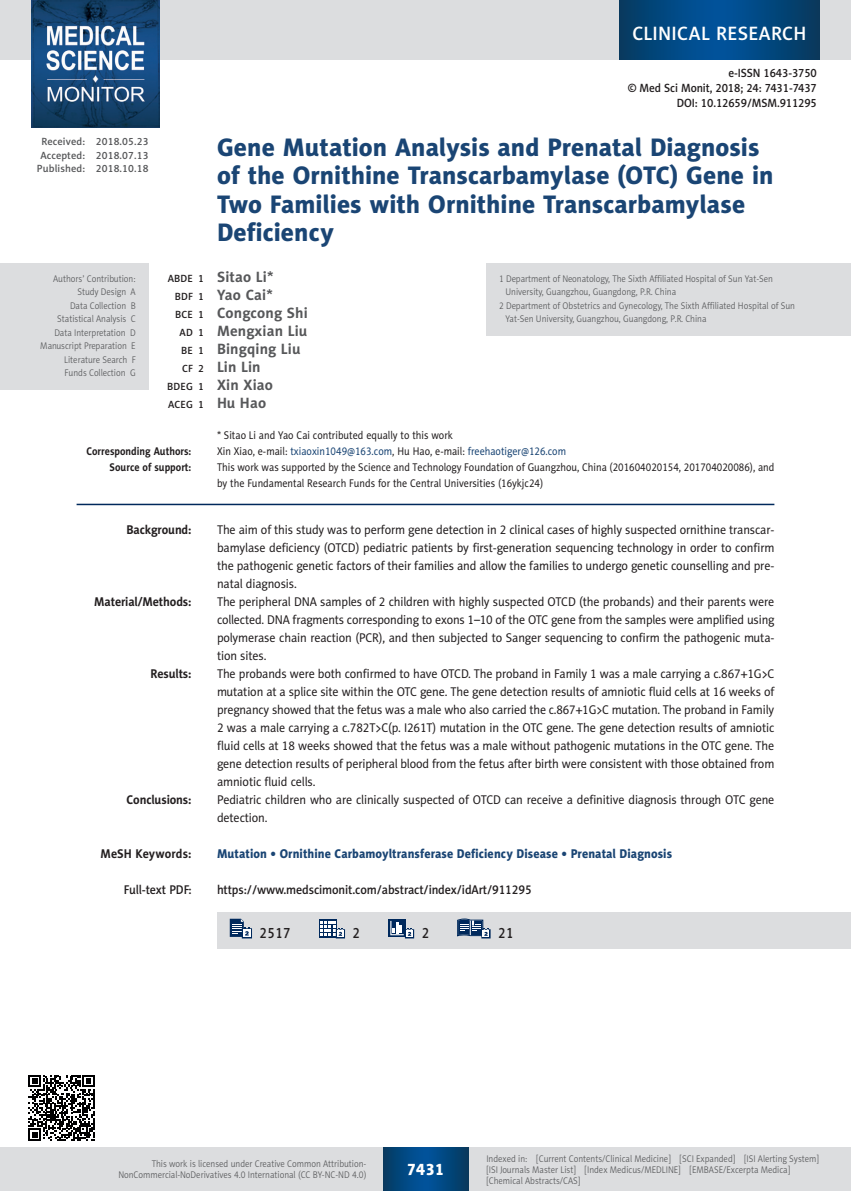
<style>
.page{position:relative;width:851px;height:1191px;background:#fff}
.page>*{position:absolute;margin:0;border:0;box-sizing:border-box;transform-origin:0 0}
.MSM_Tytul{font:25.5px/28.5px "Naomi Sans EFN Heavy";color:#1a4574}
.t1{font:19.5px "Naomi Sans EFN Medium";letter-spacing:.015em;color:#fff}
.t2{font:16.5px "Naomi Sans EFN Heavy";color:#fff}
.MSM_Autorzy{font:700 15px "Naomi Sans EFN";letter-spacing:.01em;color:#57585a}
.MSM_dane{font:15px "Naomi Sans EFN Medium";letter-spacing:.03em;color:#231f20;scale:.9 1}
.MSM_Summary_body{font:12.75px/18px "Naomi Sans EFN";letter-spacing:-.01em;color:#231f20;text-align:justify;scale:.95 1}
.MSM_keywords{font:12.75px "Naomi Sans EFN Heavy";letter-spacing:.005em;color:#1a4574;scale:.95 1}
.MSM_full_text_pdf{font:12.75px "Naomi Sans EFN Medium";letter-spacing:-.01em;color:#231f20;scale:.95 1}
.MSM_Summary_body-2{font:700 12.75px "Naomi Sans EFN";letter-spacing:-.01em;color:#231f20;scale:.95 1}
.MSM_keywords-2{font:700 12.75px "Naomi Sans EFN";letter-spacing:.005em;color:#231f20;scale:.95 1}
.MSM_full_text_pdf-2{font:12px "Naomi Sans EFN Medium";letter-spacing:-.01em;color:#231f20;scale:.95 1}
.MSM_Support{font:11.25px/15.8px "Naomi Sans EFN";color:#231f20;scale:.9 1}
.MSM_Adres{font:11.25px "Naomi Sans EFN";color:#1a4574;scale:.9 1}
.MSM_Adres-2{font:11.25px "Naomi Sans EFN";color:#231f20;scale:.9 1}
.MSM_Adres-3{font:700 11.25px "Naomi Sans EFN";color:#231f20;scale:.9 1}
.MSM_Support-2{font:700 11.25px "Naomi Sans EFN";color:#231f20;scale:.9 1}
.t3{font:10.5px "Naomi Sans EFN Medium";letter-spacing:.01em;color:#57585a}
.MSM_Autorzy-2{font:10.5px "Naomi Sans EFN Medium";color:#231f20}
.MSM_Afiliacja{font:9.75px/11.2px "Naomi Sans EFN Light";color:#57585a;scale:.9 1}
.s1{font-family:"Naomi Sans EFN Medium";font-weight:400;font-size:10.5px;color:#231f20}
.s2{font-family:"Naomi Sans EFN";font-weight:700;font-size:15px;color:#57585a}
.s3{color:#231f20}
</style>
<div class="page">
<div style="left:217px;top:912px;width:633px;height:36px;background:#dcdddf"></div>
<svg style="left:230px;top:918px;width:22px;height:20px"></svg>
<div style="left:319px;top:919px;width:17px;height:18px;background:#00295c"></div>
<svg style="left:320px;top:920px;width:25px;height:18px"></svg>
<div style="left:388px;top:919px;width:18px;height:18px;background:#00295c"></div>
<svg style="left:390px;top:921px;width:24px;height:17px"></svg>
<svg style="left:457px;top:918px;width:33px;height:20px"></svg>
<hr style="left:77px;top:504px;width:697px;height:1px;background:#00295c">
<div style="left:0;top:264px;width:148px;height:126px;background:#dcdddf"></div>
<div style="left:486px;top:264px;width:364px;height:72px;background:#dcdddf"></div>
<svg style="left:28px;top:1075px;width:67px;height:66px"></svg>
<div style="left:0;top:1148px;width:850px;height:43px;background:#dcdddf"></div>
<svg style="left:383px;top:1147px;width:85px;height:43px"></svg>
<div style="left:0;top:0;width:850px;height:60px;background:#dcdddf"></div>
<svg style="left:619px;top:0;width:200px;height:60px"></svg>
<img style="left:32px;top:0;width:127px;height:128px">
<h2 class="t1" style="left:632px;top:22px;width:175px">CLINICAL RESEARCH</h2>
<p class="MSM_full_text_pdf-2" style="left:728px;top:66px;width:95px">e-ISSN 1643-3750</p>
<p class="MSM_full_text_pdf-2" style="left:627px;top:81px;width:201px">© Med Sci Monit, 2018; 24: 7431-7437</p>
<p class="MSM_full_text_pdf-2" style="left:676px;top:96px;width:149px">DOI: 10.12659/MSM.911295</p>
<p class="MSM_Tytul" style="left:217px;top:132px;width:558px">Gene Mutation Analysis and Prenatal Diagnosis of the Ornithine Transcarbamylase (OTC) Gene in Two Families with Ornithine Transcarbamylase Deficiency</p>
<p class="MSM_Autorzy" style="left:168px;top:268px;width:107px"><span class="s1">ABDE 1</span> Sitao Li*</p>
<p class="MSM_Autorzy" style="left:175px;top:286px;width:100px"><span class="s1">BDF 1</span> Yao Cai*</p>
<p class="MSM_Autorzy" style="left:175px;top:304px;width:134px"><span class="s1">BCE 1</span> Congcong Shi</p>
<p class="MSM_Autorzy" style="left:179px;top:322px;width:129px"><span class="s1">AD 1</span> Mengxian Liu</p>
<p class="MSM_Autorzy" style="left:181px;top:340px;width:121px"><span class="s1">BE 1</span> Bingqing Liu</p>
<p class="MSM_Autorzy" style="left:182px;top:358px;width:80px"><span class="s1">CF 2</span> Lin Lin</p>
<p class="MSM_Autorzy" style="left:167px;top:376px;width:107px"><span class="s1">BDEG 1</span> Xin Xiao</p>
<p class="MSM_Autorzy-2" style="left:168px;top:398px;width:99px">ACEG 1 <span class="s2">Hu Hao</span></p>
<p class="MSM_Adres-2" style="left:217px;top:429px;width:263px">* Sitao Li and Yao Cai contributed equally to this work</p>
<p class="MSM_Adres-3" style="left:86px;top:445px;width:118px">Corresponding Authors:</p>
<p class="MSM_Adres" style="left:217px;top:445px;width:389px"><span class="s3">Xin Xiao, e-mail:</span> txiaoxin1049@163.com<span class="s3">, Hu Hao, e-mail:</span> freehaotiger@126.com</p>
<p class="MSM_Support-2" style="left:110px;top:460px;width:92px">Source of support:</p>
<p class="MSM_Support" style="left:217px;top:459px;width:620px">This work was supported by the Science and Technology Foundation of Guangzhou, China (201604020154, 201704020086), and by the Fundamental Research Funds for the Central Universities (16ykjc24)</p>
<p class="MSM_Summary_body-2" style="left:126px;top:522px;width:70px">Background:</p>
<p class="MSM_Summary_body" style="left:217px;top:521px;width:588px">The aim of this study was to perform gene detection in 2 clinical cases of highly suspected ornithine transcar&shy;bamylase deficiency (OTCD) pediatric patients by first-generation sequencing technology in order to confirm the pathogenic genetic factors of their families and allow the families to undergo genetic counselling and pre&shy;natal diagnosis.</p>
<p class="MSM_Summary_body-2" style="left:94px;top:594px;width:104px">Material/Methods:</p>
<p class="MSM_Summary_body" style="left:217px;top:593px;width:588px">The peripheral DNA samples of 2 children with highly suspected OTCD (the probands) and their parents were collected. DNA fragments corresponding to exons 1–10 of the OTC gene from the samples were amplified using polymerase chain reaction (PCR), and then subjected to Sanger sequencing to confirm the pathogenic muta&shy;tion sites.</p>
<p class="MSM_Summary_body-2" style="left:150px;top:666px;width:45px">Results:</p>
<p class="MSM_Summary_body" style="left:217px;top:665px;width:588px">The probands were both confirmed to have OTCD. The proband in Family 1 was a male carrying a c.867+1G&gt;C mutation at a splice site within the OTC gene. The gene detection results of amniotic fluid cells at 16 weeks of pregnancy showed that the fetus was a male who also carried the c.867+1G&gt;C mutation. The proband in Family 2 was a male carrying a c.782T&gt;C(p. I261T) mutation in the OTC gene. The gene detection results of amniotic fluid cells at 18 weeks showed that the fetus was a male without pathogenic mutations in the OTC gene. The gene detection results of peripheral blood from the fetus after birth were consistent with those obtained from amniotic fluid cells.</p>
<p class="MSM_Summary_body-2" style="left:127px;top:792px;width:70px">Conclusions:</p>
<p class="MSM_Summary_body" style="left:217px;top:791px;width:588px">Pediatric children who are clinically suspected of OTCD can receive a definitive diagnosis through OTC gene detection.</p>
<p class="MSM_keywords-2" style="left:100px;top:846px;width:97px">MeSH Keywords:</p>
<p class="MSM_keywords" style="left:217px;top:846px;width:480px">Mutation • Ornithine Carbamoyltransferase Deficiency Disease • Prenatal Diagnosis</p>
<p class="MSM_full_text_pdf" style="left:124px;top:882px;width:73px">Full-text PDF:</p>
<p class="MSM_full_text_pdf" style="left:217px;top:882px;width:333px">https://www.medscimonit.com/abstract/index/idArt/911295</p>
<p class="t3" style="left:41px;top:136px;width:109px">Received: 2018.05.23</p>
<p class="t3" style="left:40px;top:149px;width:110px">Accepted: 2018.07.13</p>
<p class="t3" style="left:37px;top:163px;width:113px">Published: 2018.10.18</p>
<p class="MSM_Afiliacja" style="left:53px;top:273px;width:93px">Authors’ Contribution:</p>
<p class="MSM_Afiliacja" style="left:77px;top:286px;width:66px">Study Design A</p>
<p class="MSM_Afiliacja" style="left:70px;top:300px;width:74px">Data Collection B</p>
<p class="MSM_Afiliacja" style="left:57px;top:313px;width:89px">Statistical Analysis C</p>
<p class="MSM_Afiliacja" style="left:54px;top:327px;width:92px">Data Interpretation D</p>
<p class="MSM_Afiliacja" style="left:40px;top:340px;width:107px">Manuscript Preparation E</p>
<p class="MSM_Afiliacja" style="left:64px;top:354px;width:81px">Literature Search F</p>
<p class="MSM_Afiliacja" style="left:65px;top:367px;width:80px">Funds Collection G</p>
<p class="MSM_Afiliacja" style="left:505px;top:272px;width:299px;line-height:13.5px;text-indent:-6px">1 Department of Neonatology, The Sixth Affiliated Hospital of Sun Yat-Sen<br>University, Guangzhou, Guangdong, P.R. China</p>
<p class="MSM_Afiliacja" style="left:505px;top:299px;width:323px;line-height:13.5px;text-indent:-6px">2 Department of Obstetrics and Gynecology, The Sixth Affiliated Hospital of Sun<br>Yat-Sen University, Guangzhou, Guangdong, P.R. China</p>
<p class="MSM_dane" style="left:259px;top:924px;width:36px">2517</p>
<p class="MSM_dane" style="left:352px;top:924px;width:10px">2</p>
<p class="MSM_dane" style="left:421px;top:924px;width:10px">2</p>
<p class="MSM_dane" style="left:498px;top:924px;width:19px">21</p>
<p class="MSM_Afiliacja" style="left:118px;top:1158px;width:277px;text-align:right">This work is licensed under Creative Common Attribution-<br>NonCommercial-NoDerivatives 4.0 International (CC BY-NC-ND 4.0)</p>
<p class="t2" style="left:406px;top:1159px;width:39px">7431</p>
<p class="MSM_Afiliacja" style="left:486px;top:1152px;width:371px">Indexed in: [Current Contents/Clinical Medicine] [SCI Expanded] [ISI Alerting System] [ISI Journals Master List] [Index Medicus/MEDLINE] [EMBASE/Excerpta Medica] [Chemical Abstracts/CAS]</p>
</div>
